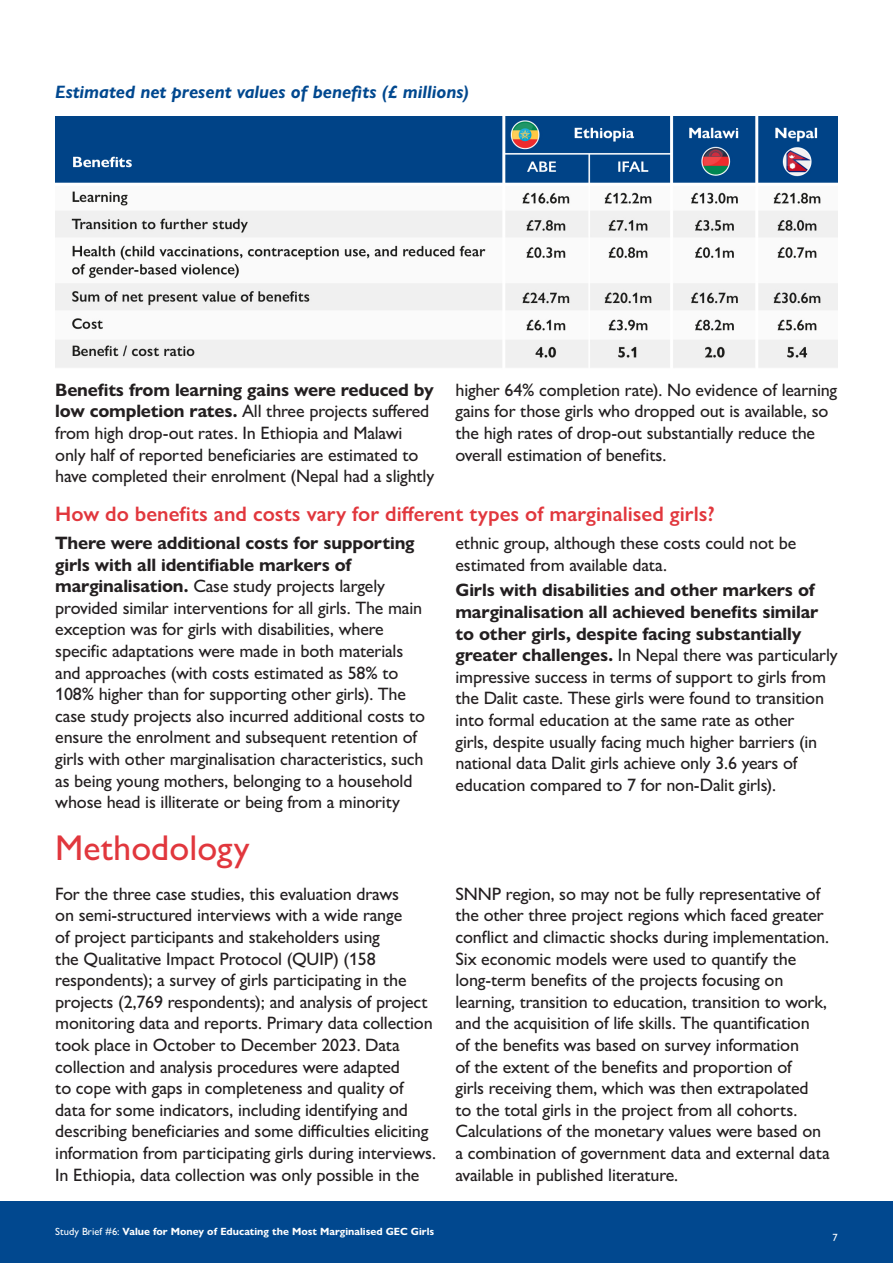
<style>
.page{position:relative;width:893px;height:1263px;background:#fff}
.page>*{position:absolute;margin:0;border:0;box-sizing:border-box;transform-origin:0 0}
.Body_Text{font:500 36px "Gill Sans Nova";color:#e1373d}
.Body_Text-2{font:600 21px "Gill Sans Nova";color:#e1373d}
.Body_Text-3{font:500 18px/21.6px "Gill Sans Nova";letter-spacing:-.01em;color:#231f20}
.t1{font:italic 700 18px "Gill Sans Nova";color:#01488f}
.heading_2{font:700 10.5px "Gill Sans Nova";color:#fff}
.heading_2-2{font:500 10.5px "Gill Sans Nova";color:#fff}
.s1{font-weight:700}
.s2{font-weight:500}
</style>
<div class="page">
<div style="left:0;top:1202px;width:893px;height:61px;background:#01488f"></div>
<img style="left:55px;top:117px;width:783px;height:251px">
<p class="t1" style="left:55px;top:81px;width:415px">Estimated net present values of benefits (£ millions)</p>
<p class="Body_Text-3" style="left:55px;top:379px;width:380px"><span class="s1">Benefits from learning gains were reduced by low completion rates.</span> All three projects suffered from high drop-out rates. In Ethiopia and Malawi only half of reported beneficiaries are estimated to have completed their enrolment (Nepal had a slightly</p>
<p class="Body_Text-3" style="left:455px;top:379px;width:383px">higher 64% completion rate). No evidence of learning gains for those girls who dropped out is available, so the high rates of drop-out substantially reduce the overall estimation of benefits.</p>
<p class="Body_Text-2" style="left:55px;top:501px;width:661px">How do benefits and costs vary for different types of marginalised girls?</p>
<p class="Body_Text-3" style="left:55px;top:532px;width:371px"><span class="s1">There were additional costs for supporting girls with all identifiable markers of marginalisation.</span> Case study projects largely provided similar interventions for all girls. The main exception was for girls with disabilities, where specific adaptations were made in both materials and approaches (with costs estimated as 58% to 108% higher than for supporting other girls). The case study projects also incurred additional costs to ensure the enrolment and subsequent retention of girls with other marginalisation characteristics, such as being young mothers, belonging to a household whose head is illiterate or being from a minority</p>
<p class="Body_Text-3" style="left:455px;top:532px;width:342px">ethnic group, although these costs could not be estimated from available data.</p>
<p class="Body_Text-3" style="left:455px;top:579px;width:384px"><span class="s1">Girls with disabilities and other markers of marginalisation all achieved benefits similar to other girls, despite facing substantially greater challenges.</span> In Nepal there was particularly impressive success in terms of support to girls from the Dalit caste. These girls were found to transition into formal education at the same rate as other<br>girls, despite usually facing much higher barriers (in national data Dalit girls achieve only 3.6 years of education compared to 7 for non-Dalit girls).</p>
<p class="Body_Text" style="left:55px;top:825px;width:196px">Methodology</p>
<p class="Body_Text-3" style="left:55px;top:883px;width:382px">For the three case studies, this evaluation draws<br>on semi-structured interviews with a wide range<br>of project participants and stakeholders using<br>the Qualitative Impact Protocol (QUIP) (158 respondents); a survey of girls participating in the projects (2,769 respondents); and analysis of project monitoring data and reports. Primary data collection took place in October to December 2023. Data collection and analysis procedures were adapted<br>to cope with gaps in completeness and quality of data for some indicators, including identifying and describing beneficiaries and some difficulties eliciting information from participating girls during interviews.<br>In Ethiopia, data collection was only possible in the</p>
<p class="Body_Text-3" style="left:455px;top:883px;width:376px">SNNP region, so may not be fully representative of the other three project regions which faced greater conflict and climactic shocks during implementation.<br>Six economic models were used to quantify the long-term benefits of the projects focusing on learning, transition to education, transition to work, and the acquisition of life skills. The quantification<br>of the benefits was based on survey information<br>of the extent of the benefits and proportion of<br>girls receiving them, which was then extrapolated<br>to the total girls in the project from all cohorts.<br>Calculations of the monetary values were based on a combination of government data and external data available in published literature.</p>
<p class="heading_2" style="left:55px;top:1225px;width:381px"><span class="s2">Study Brief #6:</span> Value for Money of Educating the Most Marginalised GEC Girls</p>
<p class="heading_2-2" style="left:832px;top:1231px;width:7px">7</p>
</div>
